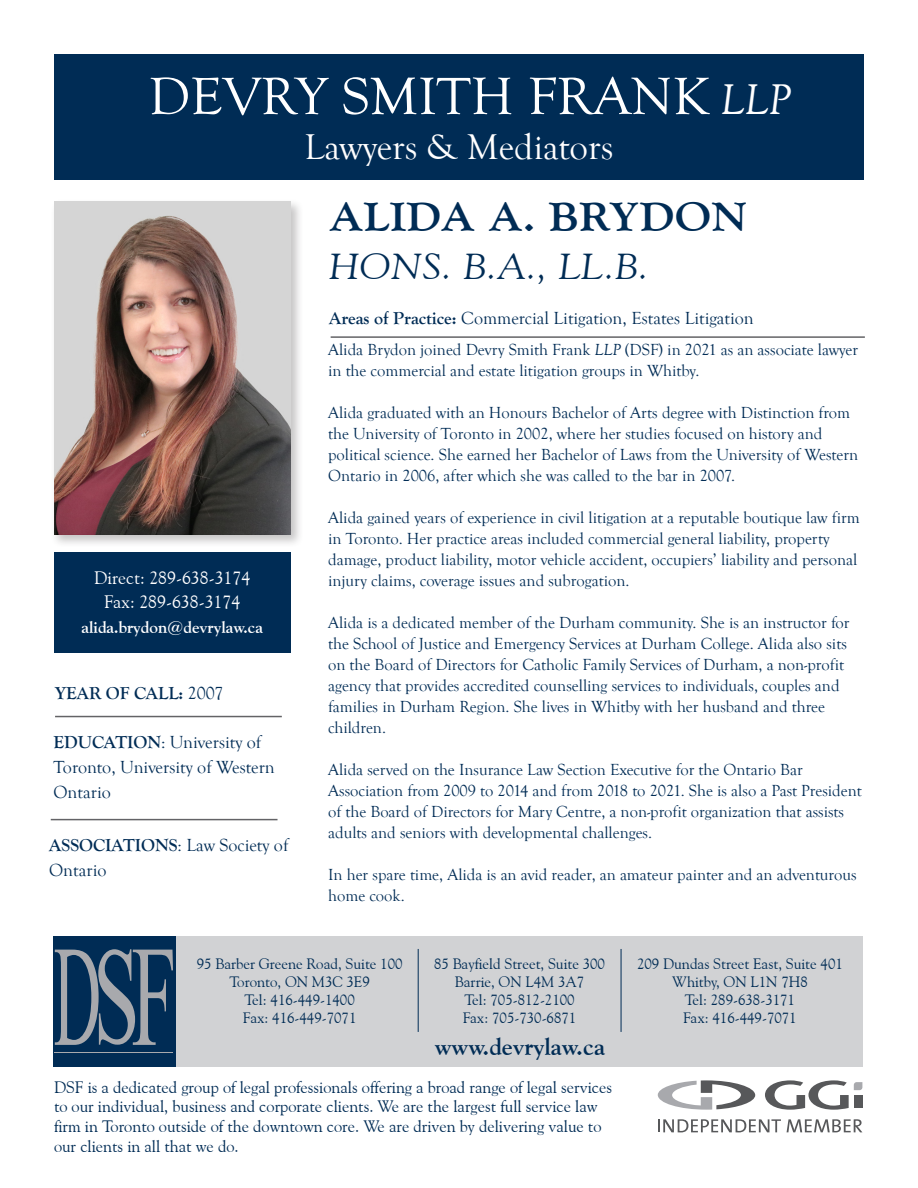
<style>
.page{position:relative;width:918px;height:1188px;background:#fff}
.page>*{position:absolute;margin:0;border:0;box-sizing:border-box;transform-origin:0 0}
.t1{font:54px "Goudy Old Style T";color:#fff;scale:1.04 1}
.t2{font:700 40.5px "Goudy Old Style BT";letter-spacing:.02em;color:#002c55;scale:1.1 1}
.t3{font:36.75px "Goudy Old Style T";color:#fff}
.t4{font:italic 36px "Goudy Old Style BT";letter-spacing:.02em;color:#002c55;scale:1.1 1}
.t5{font:700 24px "Goudy Old Style BT";color:#002c55}
.t6{font:18px/24.8px "Goudy Old Style T";color:#002c55}
.t7{font:18px "Goudy Old Style BT";color:#fff}
.t8{font:700 18px "Goudy Old Style T";color:#002c55}
.t9{font:16.5px/21px "Goudy Old Style T";color:#002c55}
.t10{font:16.5px/19.8px "Goudy Old Style BT";color:#002c55}
.t11{font:700 16.5px "Goudy Old Style BT";color:#fff}
.t12{font:15px "Goudy Old Style BT";color:#002c55}
.s1{font-style:italic;font-size:44.1px}
.s2{font-weight:400}
.s3{font-weight:700}
.s4{font-style:italic}
</style>
<div class="page">
<div style="left:54px;top:54px;width:810px;height:125px;background:#002c55"></div>
<div style="left:54px;top:553px;width:237px;height:100px;background:#002c55"></div>
<div style="left:51px;top:198px;width:253px;height:350px;background:#231f20;opacity:.26"></div>
<img style="left:54px;top:202px;width:237px;height:333px">
<hr style="left:55px;top:716px;width:227px;height:1px;background:#636366">
<hr style="left:51px;top:819px;width:227px;height:1px;background:#636366">
<hr style="left:331px;top:336px;width:534px;height:2px;background:#636366">
<svg style="left:765px;top:1080px;width:97px;height:30px"></svg>
<svg style="left:658px;top:1080px;width:97px;height:30px"></svg>
<svg style="left:658px;top:1119px;width:123px;height:13px"></svg>
<svg style="left:787px;top:1119px;width:75px;height:13px"></svg>
<div style="left:177px;top:936px;width:686px;height:131px;background:#d1d2d4"></div>
<div style="left:53px;top:936px;width:122px;height:131px;background:#002c55"></div>
<svg style="left:55px;top:949px;width:118px;height:96px"></svg>
<hr style="left:55px;top:1052px;width:118px;height:1px;background:#a8a9ad">
<hr style="left:418px;top:949px;width:1px;height:83px;background:#002c55">
<hr style="left:621px;top:949px;width:1px;height:83px;background:#002c55">
<p class="t1" style="left:148px;top:67px;width:619px">DEVRY SMITH FRANK <span class="s1">LLP</span></p>
<p class="t3" style="left:304px;top:127px;width:311px">Lawyers &amp; Mediators</p>
<p class="t7" style="left:94px;top:566px;width:158px">Direct: 289-638-3174</p>
<p class="t7" style="left:104px;top:591px;width:138px">Fax: 289-638-3174</p>
<p class="t11" style="left:82px;top:617px;width:183px">alida.brydon@devrylaw.ca</p>
<p class="t8" style="left:55px;top:683px;width:170px">YEAR OF CALL: <span class="s2">2007</span></p>
<p class="t6" style="left:53px;top:731px;width:223px"><span class="s3">EDUCATION</span>: University of<br>Toronto, University of Western<br>Ontario</p>
<p class="t6" style="left:49px;top:834px;width:241px"><span class="s3">ASSOCIATIONS</span>: Law Society of<br>Ontario</p>
<p class="t2" style="left:329px;top:192px;width:382px">ALIDA A. BRYDON</p>
<p class="t4" style="left:329px;top:244px;width:292px">HONS. B.A., LL.B.</p>
<p class="t6" style="left:329px;top:306px;width:426px"><span class="s3">Areas of Practice:</span> Commercial Litigation, Estates Litigation</p>
<p class="t9" style="left:328px;top:340px;width:532px">Alida Brydon joined Devry Smith Frank <span class="s4">LLP</span> (DSF) in 2021 as an associate lawyer in the commercial and estate litigation groups in Whitby.</p>
<p class="t9" style="left:328px;top:403px;width:532px">Alida graduated with an Honours Bachelor of Arts degree with Distinction from the University of Toronto in 2002, where her studies focused on history and political science. She earned her Bachelor of Laws from the University of Western Ontario in 2006, after which she was called to the bar in 2007.</p>
<p class="t9" style="left:328px;top:508px;width:533px">Alida gained years of experience in civil litigation at a reputable boutique law firm in Toronto. Her practice areas included commercial general liability, property damage, product liability, motor vehicle accident, occupiers’ liability and personal injury claims, coverage issues and subrogation.</p>
<p class="t9" style="left:328px;top:613px;width:523px">Alida is a dedicated member of the Durham community. She is an instructor for the School of Justice and Emergency Services at Durham College. Alida also sits on the Board of Directors for Catholic Family Services of Durham, a non-profit agency that provides accredited counselling services to individuals, couples and families in Durham Region. She lives in Whitby with her husband and three children.</p>
<p class="t9" style="left:328px;top:760px;width:535px">Alida served on the Insurance Law Section Executive for the Ontario Bar Association from 2009 to 2014 and from 2018 to 2021. She is also a Past President of the Board of Directors for Mary Centre, a non-profit organization that assists adults and seniors with developmental challenges.</p>
<p class="t9" style="left:328px;top:865px;width:530px">In her spare time, Alida is an avid reader, an amateur painter and an adventurous home cook.</p>
<p class="t12" style="left:197px;top:955px;width:207px">95 Barber Greene Road, Suite 100</p>
<p class="t12" style="left:230px;top:973px;width:142px">Toronto, ON M3C 3E9</p>
<p class="t12" style="left:245px;top:991px;width:112px">Tel: 416-449-1400</p>
<p class="t12" style="left:243px;top:1009px;width:115px">Fax: 416-449-7071</p>
<p class="t12" style="left:434px;top:955px;width:172px">85 Bayfield Street, Suite 300</p>
<p class="t12" style="left:455px;top:973px;width:131px">Barrie, ON L4M 3A7</p>
<p class="t12" style="left:465px;top:991px;width:112px">Tel: 705-812-2100</p>
<p class="t12" style="left:463px;top:1009px;width:115px">Fax: 705-730-6871</p>
<p class="t5" style="left:435px;top:1032px;width:172px">www.devrylaw.ca</p>
<p class="t10" style="left:54px;top:1077px;width:560px">DSF is a dedicated group of legal professionals offering a broad range of legal services to our individual, business and corporate clients. We are the largest full service law firm in Toronto outside of the downtown core. We are driven by delivering value to our clients in all that we do.</p>
<p class="t12" style="left:637px;top:955px;width:207px">209 Dundas Street East, Suite 401</p>
<p class="t12" style="left:672px;top:973px;width:137px">Whitby, ON L1N 7H8</p>
<p class="t12" style="left:685px;top:991px;width:112px">Tel: 289-638-3171</p>
<p class="t12" style="left:683px;top:1009px;width:115px">Fax: 416-449-7071</p>
</div>
